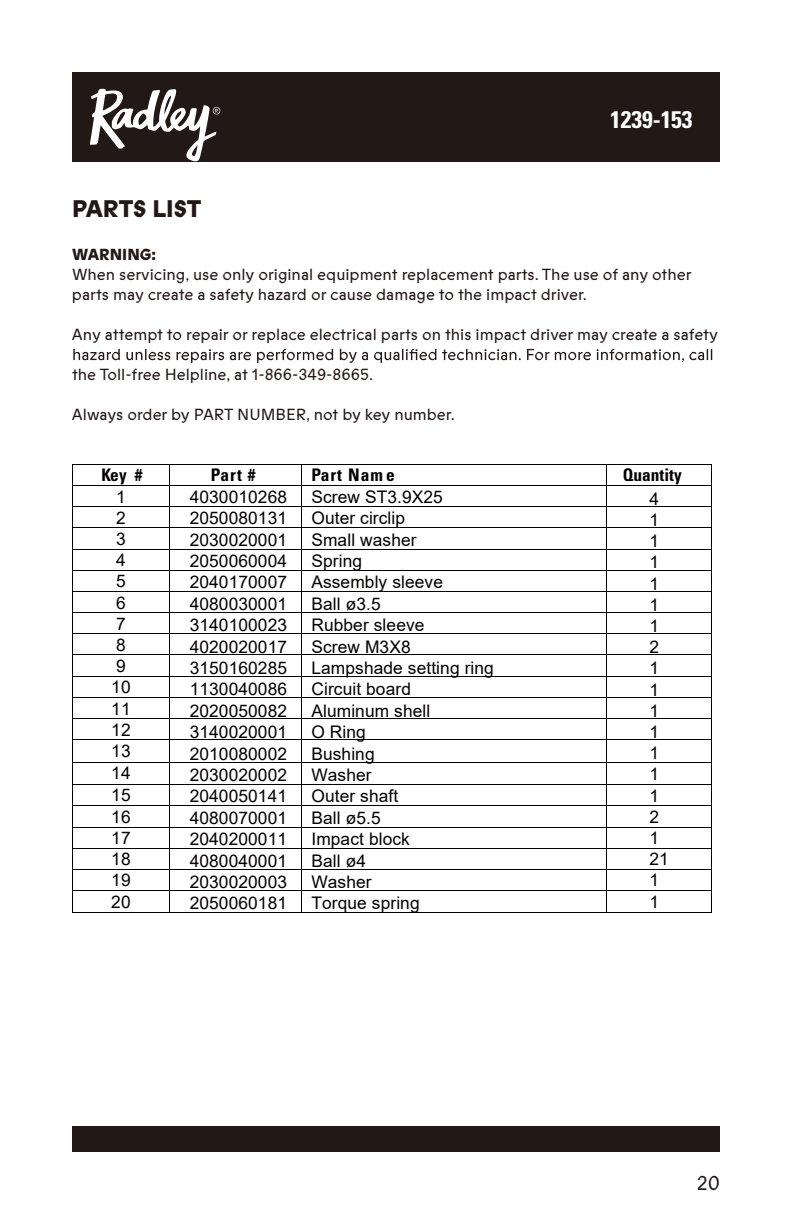
<style>
.page{position:relative;width:792px;height:1224px;background:#fff}
.page>*{position:absolute;margin:0;border:0;box-sizing:border-box;transform-origin:0 0}
.t1{font:800 24px "Prophet";letter-spacing:-.005em;color:#221815}
.t2{font:700 condensed 24px "Univers";color:#fff}
.t3{font:20px "Prophet";color:#221815}
.t4{font:17.4px/21.4px "Arial";letter-spacing:.005em;color:#040000}
.t5{font:700 condensed 17.4px "Univers";color:#040000}
.t6{font:16px/20px "Prophet";color:#221815}
.t7{font:800 16px "Prophet";color:#221815}
</style>
<div class="page">
<div style="left:72px;top:72px;width:648px;height:90px;background:#221815"></div>
<div style="left:72px;top:1126px;width:648px;height:26px;background:#221815"></div>
<svg style="left:90px;top:89px;width:130px;height:72px"></svg>
<svg style="left:73px;top:349px;width:639px;height:14px"></svg>
<hr style="left:73px;top:464px;width:96px;height:1px;background:#040000">
<hr style="left:170px;top:464px;width:131px;height:1px;background:#040000">
<hr style="left:302px;top:464px;width:304px;height:1px;background:#040000">
<hr style="left:607px;top:464px;width:104px;height:1px;background:#040000">
<hr style="left:73px;top:485px;width:96px;height:1px;background:#040000">
<hr style="left:170px;top:485px;width:131px;height:1px;background:#040000">
<hr style="left:302px;top:485px;width:304px;height:1px;background:#040000">
<hr style="left:607px;top:485px;width:104px;height:1px;background:#040000">
<hr style="left:73px;top:506px;width:96px;height:1px;background:#040000">
<hr style="left:170px;top:506px;width:131px;height:1px;background:#040000">
<hr style="left:302px;top:506px;width:304px;height:1px;background:#040000">
<hr style="left:607px;top:506px;width:104px;height:1px;background:#040000">
<hr style="left:73px;top:527px;width:96px;height:1px;background:#040000">
<hr style="left:170px;top:527px;width:131px;height:1px;background:#040000">
<hr style="left:302px;top:527px;width:304px;height:1px;background:#040000">
<hr style="left:607px;top:527px;width:104px;height:1px;background:#040000">
<hr style="left:73px;top:549px;width:96px;height:1px;background:#040000">
<hr style="left:170px;top:549px;width:131px;height:1px;background:#040000">
<hr style="left:302px;top:549px;width:304px;height:1px;background:#040000">
<hr style="left:607px;top:549px;width:104px;height:1px;background:#040000">
<hr style="left:73px;top:570px;width:96px;height:1px;background:#040000">
<hr style="left:170px;top:570px;width:131px;height:1px;background:#040000">
<hr style="left:302px;top:570px;width:304px;height:1px;background:#040000">
<hr style="left:607px;top:570px;width:104px;height:1px;background:#040000">
<hr style="left:73px;top:591px;width:96px;height:1px;background:#040000">
<hr style="left:170px;top:591px;width:131px;height:1px;background:#040000">
<hr style="left:302px;top:591px;width:304px;height:1px;background:#040000">
<hr style="left:607px;top:591px;width:104px;height:1px;background:#040000">
<hr style="left:73px;top:612px;width:96px;height:1px;background:#040000">
<hr style="left:170px;top:612px;width:131px;height:1px;background:#040000">
<hr style="left:302px;top:612px;width:304px;height:1px;background:#040000">
<hr style="left:607px;top:612px;width:104px;height:1px;background:#040000">
<hr style="left:73px;top:633px;width:96px;height:1px;background:#040000">
<hr style="left:170px;top:633px;width:131px;height:1px;background:#040000">
<hr style="left:302px;top:633px;width:304px;height:1px;background:#040000">
<hr style="left:607px;top:633px;width:104px;height:1px;background:#040000">
<hr style="left:73px;top:655px;width:96px;height:1px;background:#040000">
<hr style="left:170px;top:655px;width:131px;height:1px;background:#040000">
<hr style="left:302px;top:655px;width:304px;height:1px;background:#040000">
<hr style="left:607px;top:655px;width:104px;height:1px;background:#040000">
<hr style="left:73px;top:676px;width:96px;height:1px;background:#040000">
<hr style="left:170px;top:676px;width:131px;height:1px;background:#040000">
<hr style="left:302px;top:676px;width:304px;height:1px;background:#040000">
<hr style="left:607px;top:676px;width:104px;height:1px;background:#040000">
<hr style="left:73px;top:697px;width:96px;height:1px;background:#040000">
<hr style="left:170px;top:697px;width:131px;height:1px;background:#040000">
<hr style="left:302px;top:697px;width:304px;height:1px;background:#040000">
<hr style="left:607px;top:697px;width:104px;height:1px;background:#040000">
<hr style="left:73px;top:718px;width:96px;height:1px;background:#040000">
<hr style="left:170px;top:718px;width:131px;height:1px;background:#040000">
<hr style="left:302px;top:718px;width:304px;height:1px;background:#040000">
<hr style="left:607px;top:718px;width:104px;height:1px;background:#040000">
<hr style="left:73px;top:739px;width:96px;height:1px;background:#040000">
<hr style="left:170px;top:739px;width:131px;height:1px;background:#040000">
<hr style="left:302px;top:739px;width:304px;height:1px;background:#040000">
<hr style="left:607px;top:739px;width:104px;height:1px;background:#040000">
<hr style="left:73px;top:762px;width:96px;height:1px;background:#040000">
<hr style="left:170px;top:762px;width:131px;height:1px;background:#040000">
<hr style="left:302px;top:762px;width:304px;height:1px;background:#040000">
<hr style="left:607px;top:762px;width:104px;height:1px;background:#040000">
<hr style="left:73px;top:784px;width:96px;height:1px;background:#040000">
<hr style="left:170px;top:784px;width:131px;height:1px;background:#040000">
<hr style="left:302px;top:784px;width:304px;height:1px;background:#040000">
<hr style="left:607px;top:784px;width:104px;height:1px;background:#040000">
<hr style="left:73px;top:805px;width:96px;height:1px;background:#040000">
<hr style="left:170px;top:805px;width:131px;height:1px;background:#040000">
<hr style="left:302px;top:805px;width:304px;height:1px;background:#040000">
<hr style="left:607px;top:805px;width:104px;height:1px;background:#040000">
<hr style="left:73px;top:827px;width:96px;height:1px;background:#040000">
<hr style="left:170px;top:827px;width:131px;height:1px;background:#040000">
<hr style="left:302px;top:827px;width:304px;height:1px;background:#040000">
<hr style="left:607px;top:827px;width:104px;height:1px;background:#040000">
<hr style="left:73px;top:848px;width:96px;height:1px;background:#040000">
<hr style="left:170px;top:848px;width:131px;height:1px;background:#040000">
<hr style="left:302px;top:848px;width:304px;height:1px;background:#040000">
<hr style="left:607px;top:848px;width:104px;height:1px;background:#040000">
<hr style="left:73px;top:869px;width:96px;height:1px;background:#040000">
<hr style="left:170px;top:869px;width:131px;height:1px;background:#040000">
<hr style="left:302px;top:869px;width:304px;height:1px;background:#040000">
<hr style="left:607px;top:869px;width:104px;height:1px;background:#040000">
<hr style="left:73px;top:890px;width:96px;height:1px;background:#040000">
<hr style="left:170px;top:890px;width:131px;height:1px;background:#040000">
<hr style="left:302px;top:890px;width:304px;height:1px;background:#040000">
<hr style="left:607px;top:890px;width:104px;height:1px;background:#040000">
<svg style="left:72px;top:464px;width:1px;height:449px"></svg>
<hr style="left:73px;top:912px;width:96px;height:1px;background:#040000">
<svg style="left:169px;top:464px;width:1px;height:449px"></svg>
<hr style="left:170px;top:912px;width:131px;height:1px;background:#040000">
<svg style="left:301px;top:464px;width:1px;height:449px"></svg>
<hr style="left:302px;top:912px;width:304px;height:1px;background:#040000">
<svg style="left:606px;top:464px;width:1px;height:449px"></svg>
<hr style="left:607px;top:912px;width:104px;height:1px;background:#040000">
<svg style="left:711px;top:464px;width:1px;height:449px"></svg>
<h1 class="t2" style="left:610px;top:105px;width:84px">1239-153</h1>
<h1 class="t1" style="left:72px;top:192px;width:131px">PARTS LIST</h1>
<p class="t7" style="left:72px;top:243px;width:86px">WARNING:</p>
<p class="t6" style="left:72px;top:264px;width:621px">When servicing, use only original equipment replacement parts. The use of any other parts may create a safety hazard or cause damage to the impact driver.</p>
<p class="t6" style="left:72px;top:324px;width:647px">Any attempt to repair or replace electrical parts on this impact driver may create a safety</p>
<p class="t6" style="left:72px;top:364px;width:303px">the Toll-free Helpline, at 1-866-349-8665.</p>
<p class="t6" style="left:72px;top:404px;width:384px">Always order by PART NUMBER, not by key number.</p>
<p class="t5" style="left:102px;top:464px;width:42px">Key #</p>
<p class="t5" style="left:211px;top:464px;width:46px">Part #</p>
<p class="t5" style="left:312px;top:464px;width:85px">Part Nam e</p>
<p class="t5" style="left:623px;top:464px;width:60px">Quantity</p>
<p class="t4" style="left:116px;top:486px;width:11px">1<br>2</p>
<p class="t4" style="left:190px;top:486px;width:99px;text-align:justify">4030010268<br>2050080131<br>2030020001<br>2050060004<br>2040170007<br>4080030001<br>3140100023<br>4020020017<br>3150160285<br>1130040086<br>2020050082<br>3140020001<br>2010080002<br>2030020002<br>2040050141<br>4080070001<br>2040200011<br>4080040001<br>2030020003<br>2050060181</p>
<p class="t4" style="left:311px;top:486px;width:184px">Screw ST3.9X25<br>Outer circlip<br>Small washer<br>Spring<br>Assembly sleeve<br>Ball ø3.5<br>Rubber sleeve<br>Screw M3X8<br>Lampshade setting ring<br>Circuit board<br>Aluminum shell<br>O Ring<br>Bushing<br>Washer<br>Outer shaft<br>Ball ø5.5<br>Impact block<br>Ball ø4<br>Washer<br>Torque spring</p>
<p class="t4" style="left:649px;top:488px;width:21px">4<br>1<br>1<br>1<br>1<br>1<br>1<br>2<br>1<br>1<br>1<br>1<br>1<br>1<br>1<br>2<br>1<br>21<br>1<br>1</p>
<p class="t4" style="left:111px;top:528px;width:21px">3<br>4<br>5<br>6<br>7<br>8<br>9<br>10<br>11<br>12<br>13</p>
<p class="t4" style="left:111px;top:763px;width:21px;text-align:justify">14<br>15<br>16<br>17<br>18<br>19<br>20</p>
<p class="t3" style="left:697px;top:1170px;width:25px">20</p>
</div>
